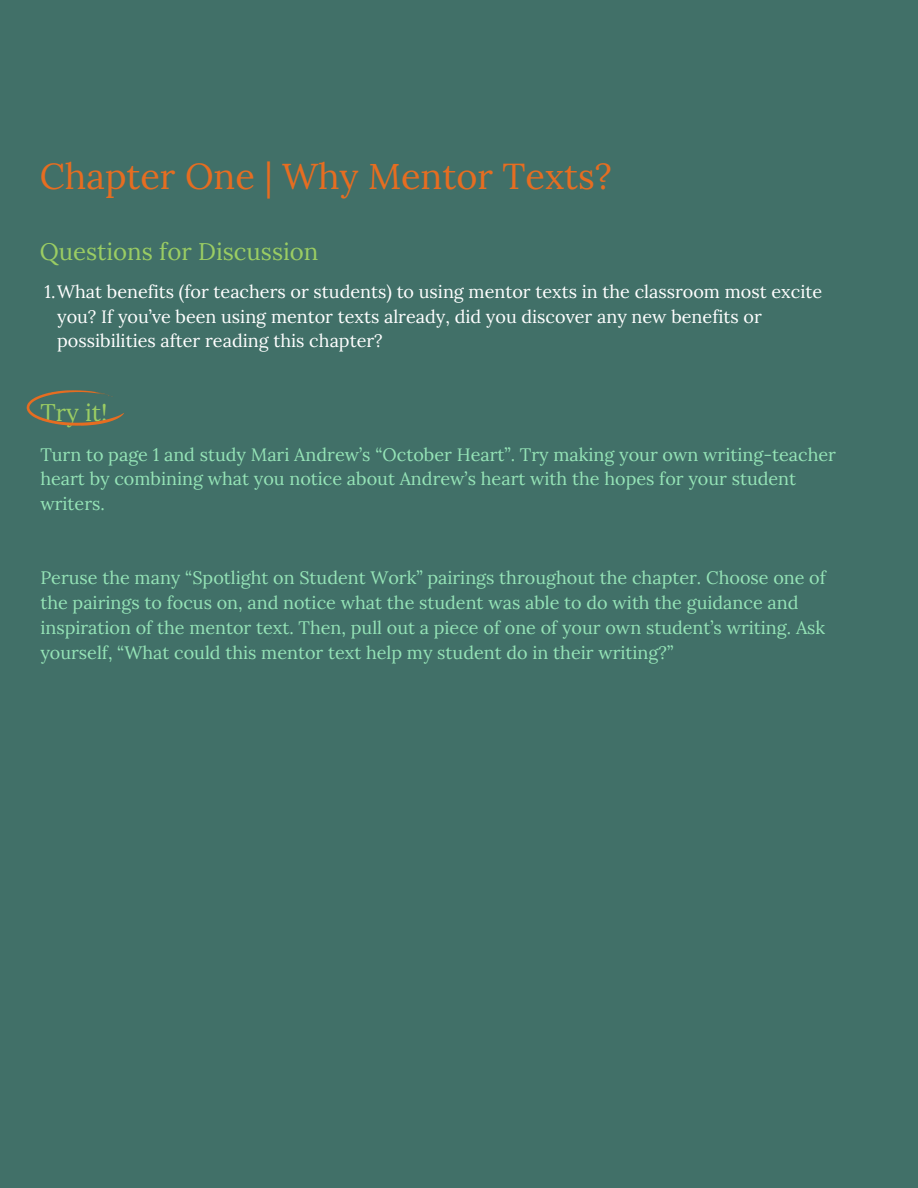
<style>
.page{position:relative;width:918px;height:1188px;background:#417068}
.page>*{position:absolute;margin:0;border:0;box-sizing:border-box;transform-origin:0 0}
.t1{font:36px "Lora";color:#e66d21}
.t2{font:24px "Lora";color:#9bcd63}
.t3{font:18px/24.8px "Lora";color:#95e4b7}
.t4{font:18px/24.8px "Lora";color:#fff}
</style>
<div class="page">
<svg style="left:27px;top:390px;width:97px;height:36px"></svg>
<p class="t1" style="left:40px;top:152px;width:574px">Chapter One | Why Mentor Texts?</p>
<p class="t2" style="left:40px;top:235px;width:280px">Questions for Discussion</p>
<p class="t4" style="left:57px;top:279px;width:766px;text-indent:-13px">1.What benefits (for teachers or students) to using mentor texts in the classroom most excite you? If you’ve been using mentor texts already, did you discover any new benefits or possibilities after reading this chapter?</p>
<p class="t2" style="left:40px;top:397px;width:69px">Try it!</p>
<p class="t3" style="left:40px;top:442px;width:797px">Turn to page 1 and study Mari Andrew’s “October Heart”. Try making your own writing-teacher heart by combining what you notice about Andrew’s heart with the hopes for your student writers.</p>
<p class="t3" style="left:40px;top:565px;width:787px">Peruse the many “Spotlight on Student Work” pairings throughout the chapter. Choose one of the pairings to focus on, and notice what the student was able to do with the guidance and inspiration of the mentor text. Then, pull out a piece of one of your own student’s writing. Ask yourself, “What could this mentor text help my student do in their writing?”</p>
</div>
